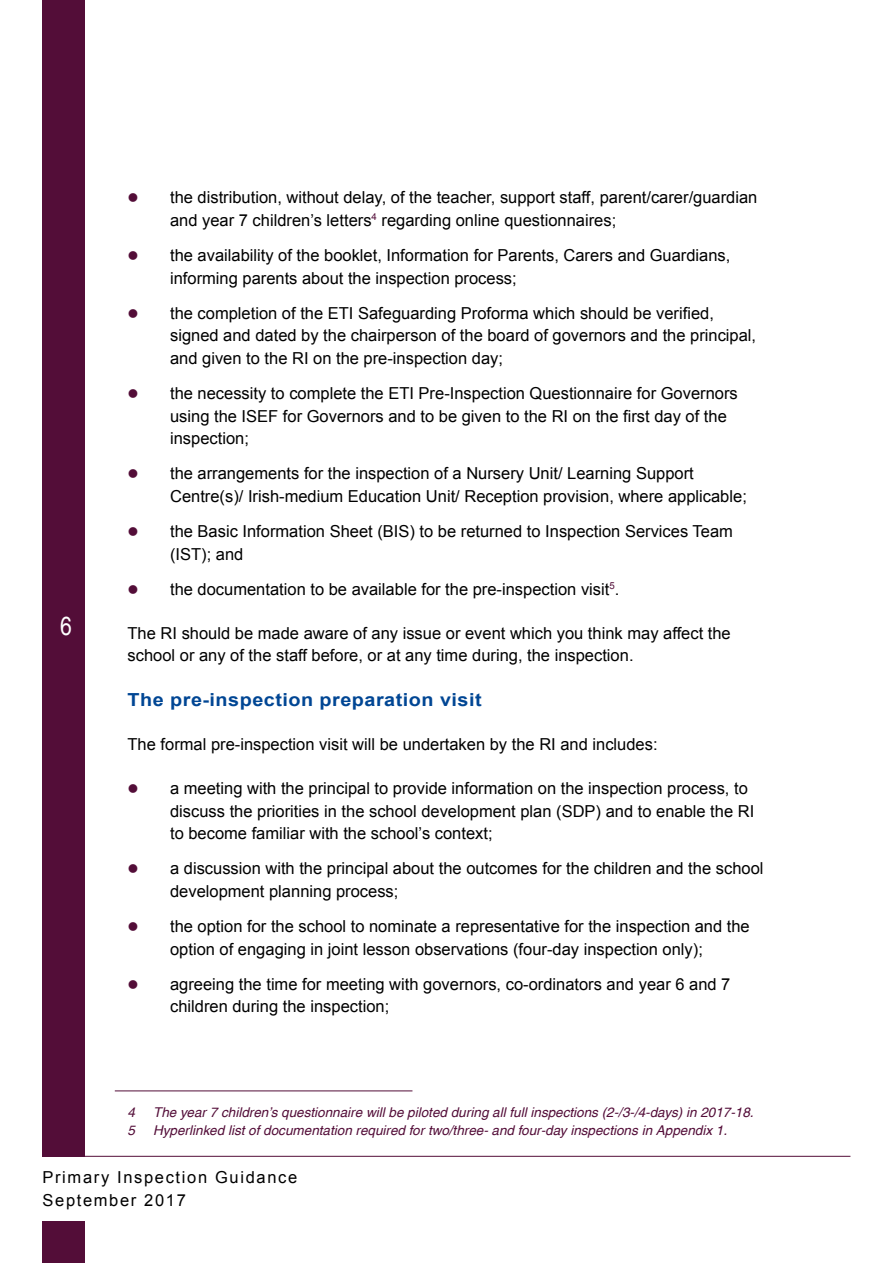
<style>
.page{position:relative;width:893px;height:1263px;background:#fff}
.page>*{position:absolute;margin:0;border:0;box-sizing:border-box;transform-origin:0 0}
.t1{font:26.25px "Helvetica LT";color:#fff;scale:.8 1}
.Hdg_-_Left___662{font:700 18px "Arial";letter-spacing:.025em;color:#004694;scale:1.1 1}
.Para{font:16.5px/22.5px "Arial";color:#000}
.Para-2{font:16.5px/22.5px "Arial";letter-spacing:.1em;color:#000}
.Footnotes{font:italic 13.5px "Helvetica LT";color:#530d38}
</style>
<div class="page">
<div style="left:43px;top:0;width:42px;height:1263px;background:#530d38"></div>
<div style="left:0;top:1157px;width:893px;height:63px;background:#fff"></div>
<hr style="left:43px;top:1156px;width:807px;height:1px;background:#530d38">
<hr style="left:115px;top:1090px;width:297px;height:1px;background:#530d38">
<h1 class="t1" style="left:60px;top:610px;width:16px">6</h1>
<p class="Para" style="left:170px;top:186px;width:589px">the distribution, without delay, of the teacher, support staff, parent/carer/guardian and year 7 children’s letters<sup>4</sup> regarding online questionnaires;</p>
<p class="Para" style="left:170px;top:244px;width:562px">the availability of the booklet, Information for Parents, Carers and Guardians, informing parents about the inspection process;</p>
<p class="Para" style="left:170px;top:302px;width:588px">the completion of the ETI Safeguarding Proforma which should be verified, signed and dated by the chairperson of the board of governors and the principal, and given to the RI on the pre-inspection day;</p>
<p class="Para" style="left:170px;top:382px;width:569px">the necessity to complete the ETI Pre-Inspection Questionnaire for Governors using the ISEF for Governors and to be given to the RI on the first day of the inspection;</p>
<p class="Para" style="left:170px;top:463px;width:578px">the arrangements for the inspection of a Nursery Unit/ Learning Support<br>Centre(s)/ Irish-medium Education Unit/ Reception provision, where applicable;</p>
<p class="Para" style="left:170px;top:520px;width:564px">the Basic Information Sheet (BIS) to be returned to Inspection Services Team (IST); and</p>
<p class="Para" style="left:170px;top:578px;width:451px">the documentation to be available for the pre-inspection visit<sup>5</sup>.</p>
<p class="Para" style="left:128px;top:622px;width:605px">The RI should be made aware of any issue or event which you think may affect the school or any of the staff before, or at any time during, the inspection.</p>
<p class="Hdg_-_Left___662" style="left:128px;top:688px;width:323px">The pre-inspection preparation visit</p>
<p class="Para" style="left:128px;top:733px;width:532px">The formal pre-inspection visit will be undertaken by the RI and includes:</p>
<p class="Para" style="left:170px;top:777px;width:586px">a meeting with the principal to provide information on the inspection process, to discuss the priorities in the school development plan (SDP) and to enable the RI to become familiar with the school’s context;</p>
<p class="Para" style="left:170px;top:857px;width:595px">a discussion with the principal about the outcomes for the children and the school development planning process;</p>
<p class="Para" style="left:170px;top:915px;width:581px">the option for the school to nominate a representative for the inspection and the option of engaging in joint lesson observations (four-day inspection only);</p>
<p class="Para" style="left:170px;top:973px;width:562px">agreeing the time for meeting with governors, co-ordinators and year 6 and 7 children during the inspection;</p>
<p class="Footnotes" style="left:128px;top:1105px;width:9px">4</p>
<p class="Footnotes" style="left:153px;top:1105px;width:602px">The year 7 children’s questionnaire will be piloted during all full inspections (2-/3-/4-days) in 2017-18.</p>
<p class="Footnotes" style="left:128px;top:1123px;width:9px">5</p>
<p class="Footnotes" style="left:153px;top:1123px;width:576px">Hyperlinked list of documentation required for two/three- and four-day inspections in Appendix 1.</p>
<p class="Para-2" style="left:43px;top:1166px;width:256px">Primary Inspection Guidance<br>September 2017</p>
</div>
